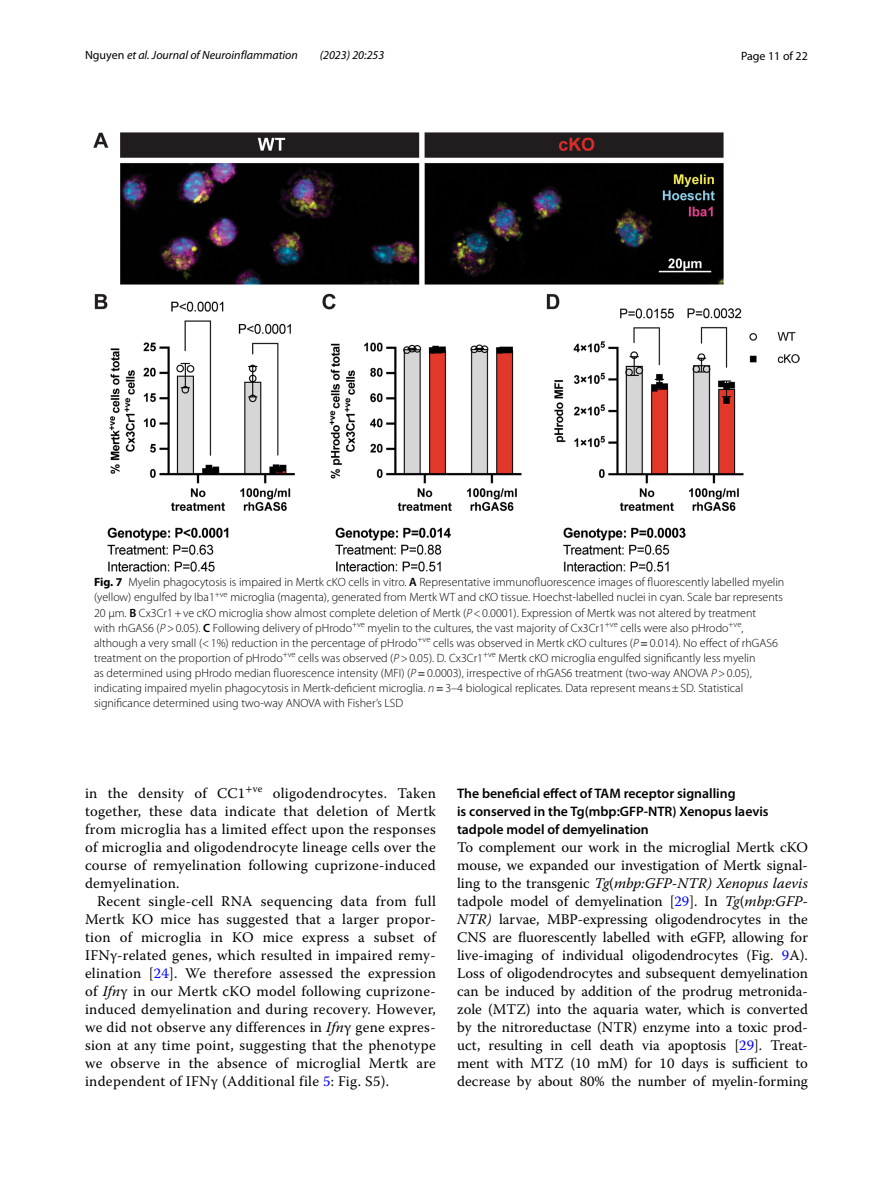
<style>
.page{position:relative;width:893px;height:1187px;background:#fff}
.page>*{position:absolute;margin:0;border:0;box-sizing:border-box;transform-origin:0 0}
.t1{font:14.7px/18px "Warnock Pro";letter-spacing:.02em;color:#000;text-align:justify}
.t2{font:600 13.8px/18px "Myriad Pro";color:#000}
.t3{font:300 12px/15px "Myriad Pro";color:#000}
.t4{font:italic 12px "Myriad Pro";color:#000}
.t5{font:12px "Myriad Pro";color:#000}
.s1{font-style:normal}
.s2{font-weight:700}
.s3{font-weight:600}
.s4{font-style:italic}
.s5{font-family:"STIX";font-weight:400;font-style:italic}
.s6{color:#00f}
</style>
<div class="page">
<img style="left:94px;top:133px;width:705px;height:438px">
<p class="t4" style="left:85px;top:48px;width:214px"><span class="s1">Nguyen</span> et al. Journal of Neuroinflammation</p>
<p class="t4" style="left:320px;top:48px;width:66px">(2023) 20:253</p>
<p class="t5" style="left:741px;top:48px;width:68px">Page 11 of 22</p>
<p class="t3" style="left:94px;top:575px;width:692px"><span class="s2">Fig. 7</span> Myelin phagocytosis is impaired in Mertk cKO cells in vitro. <span class="s3">A</span> Representative immunofluorescence images of fluorescently labelled myelin (yellow) engulfed by -Iba1<sup>+ve</sup> microglia (magenta), generated from Mertk WT and cKO tissue. Hoechst-labelled nuclei in cyan. Scale bar represents 20 µm. <span class="s3">B</span> Cx3Cr1+ve cKO microglia show almost complete deletion of Mertk (<span class="s4">P</span>&lt;0.0001). Expression of Mertk was not altered by treatment<br>with rhGAS6 (<span class="s4">P</span>&gt;0.05). <span class="s3">C</span> Following delivery of -pHrodo<sup>+ve</sup> myelin to the cultures, the vast majority of -Cx3Cr1<sup>+ve</sup> cells were also -pHrodo<sup>+ve</sup>, although a very small (&lt;1%) reduction in the percentage of -pHrodo<sup>+ve</sup> cells was observed in Mertk cKO cultures (<span class="s4">P</span><span class="s5">=</span>0.014). No effect of rhGAS6 treatment on the proportion of -pHrodo<sup>+ve</sup> cells was observed (<span class="s4">P</span>&gt;0.05). D. Cx3Cr1<sup>+ve</sup> Mertk cKO microglia engulfed significantly less myelin<br>as determined using pHrodo median fluorescence intensity (MFI) (<span class="s4">P</span><span class="s5">=</span>0.0003), irrespective of rhGAS6 treatment (two-way ANOVA <span class="s4">P</span>&gt;0.05), indicating impaired myelin phagocytosis in Mertk-deficient microglia. <span class="s4">n</span><span class="s5">=</span>3–4 biological replicates. Data represent means±SD. Statistical significance determined using two-way ANOVA with Fisher’s LSD</p>
<p class="t1" style="left:85px;top:784px;width:352px">in the density of CC1<sup>+</sup><sup>ve</sup> oligodendrocytes. Taken together, these data indicate that deletion of Mertk from microglia has a limited effect upon the responses of microglia and oligodendrocyte lineage cells over the course of remyelination following cuprizone-induced demyelination.</p>
<p class="t1" style="left:85px;top:892px;width:352px;text-indent:12px">Recent single-cell RNA sequencing data from full Mertk KO mice has suggested that a larger propor&shy;tion of microglia in KO mice express a subset of IFNγ-related genes, which resulted in impaired remy&shy;elination [<span class="s6">24</span>]. We therefore assessed the expression of <span class="s4">Ifn</span>γ in our Mertk cKO model following cuprizone&shy;induced demyelination and during recovery. However, we did not observe any differences in <span class="s4">Ifn</span>γ gene expres&shy;sion at any time point, suggesting that the phenotype we observe in the absence of microglial Mertk are independent of IFNγ (Additional file <span class="s6">5</span>: Fig. S5).</p>
<p class="t2" style="left:457px;top:783px;width:313px">The beneficial effect of TAM receptor signalling<br>is conserved in the Tg(mbp:GFP‑NTR) Xenopus laevis tadpole model of demyelination</p>
<p class="t1" style="left:457px;top:837px;width:352px">To complement our work in the microglial Mertk cKO mouse, we expanded our investigation of Mertk signal&shy;ling to the transgenic <span class="s4">Tg</span>(<span class="s4">mbp:GFP-NTR) Xenopus laevis </span>tadpole model of demyelination [<span class="s6">29</span>]. In <span class="s4">Tg</span>(<span class="s4">mbp:GFP-NTR)</span> larvae, MBP-expressing oligodendrocytes in the CNS are fluorescently labelled with eGFP, allowing for live-imaging of individual oligodendrocytes (Fig. <span class="s6">9</span>A).<br>Loss of oligodendrocytes and subsequent demyelination can be induced by addition of the prodrug metronida&shy;zole (MTZ) into the aquaria water, which is converted by the nitroreductase (NTR) enzyme into a toxic prod&shy;uct, resulting in cell death via apoptosis [<span class="s6">29</span>]. Treat&shy;ment with MTZ (10 mM) for 10 days is sufficient to decrease by about 80% the number of myelin-forming</p>
</div>
